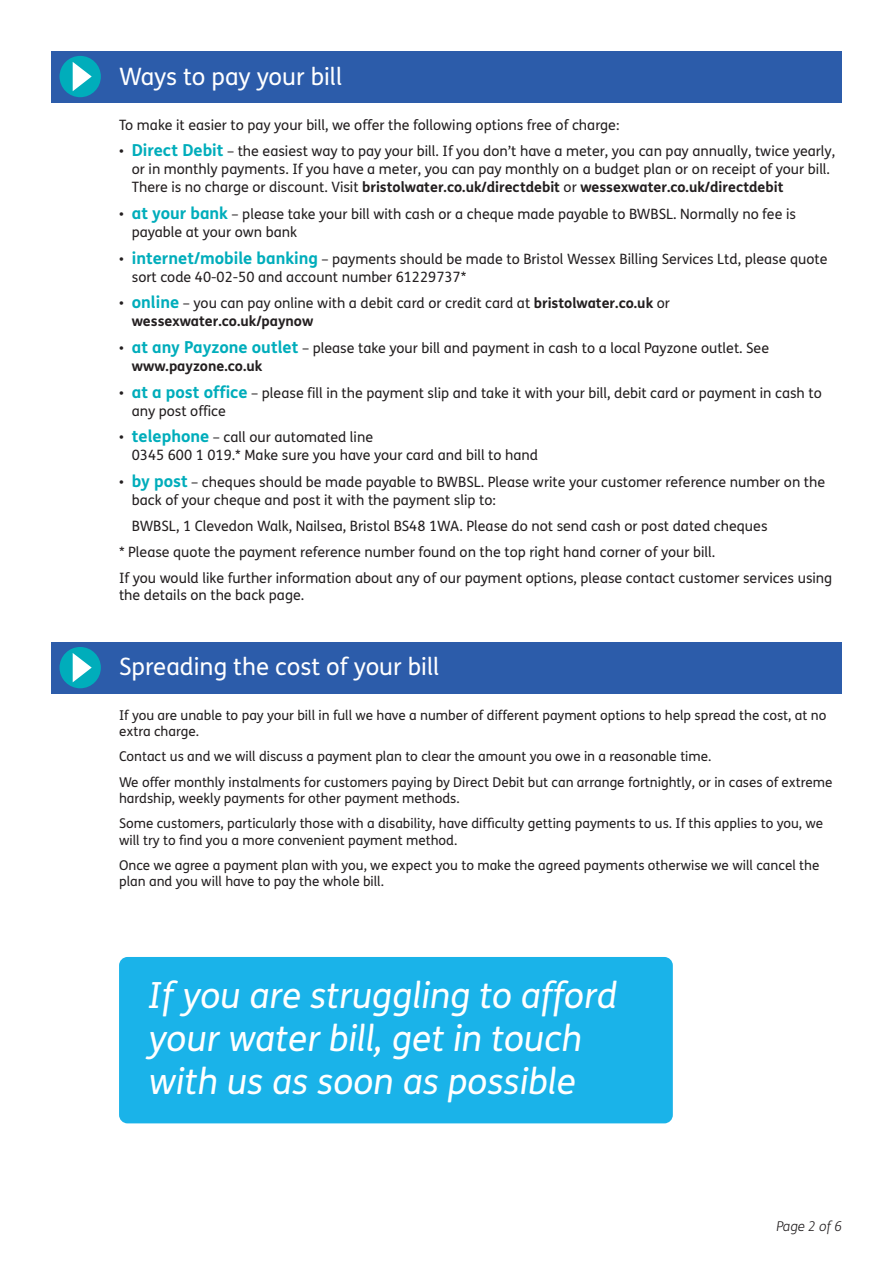
<style>
.page{position:relative;width:893px;height:1263px;background:#fff}
.page>*{position:absolute;margin:0;border:0;box-sizing:border-box;transform-origin:0 0}
.t1{font:italic 36px/43.2px "FS Me";color:#fff}
.t2{font:24px "FS Me";color:#fff}
.t3{font:14.25px/18px "FS Me";color:#231f20}
.t4{font:13.5px/25px "FS Me";color:#231f20}
.t5{font:italic 300 13.5px "FS Me";color:#231f20}
.s1{font-weight:700;font-size:16.5px;color:#00adbb}
.s2{font-weight:700}
</style>
<div class="page">
<div style="left:119px;top:957px;width:554px;height:166px;background:#1ab3e9;border-radius:9px"></div>
<div style="left:51px;top:51px;width:791px;height:51px;background:#2c5caa"></div>
<div style="left:60px;top:56px;width:41px;height:41px;background:#00adbb;border-radius:50%"></div>
<svg style="left:73px;top:62px;width:19px;height:29px"></svg>
<div style="left:51px;top:642px;width:791px;height:51px;background:#2c5caa"></div>
<div style="left:60px;top:647px;width:41px;height:41px;background:#00adbb;border-radius:50%"></div>
<svg style="left:73px;top:653px;width:19px;height:29px"></svg>
<h2 class="t2" style="left:119px;top:67px;width:225px">Ways to pay your bill</h2>
<p class="t3" style="left:119px;top:117px;width:502px">To make it easier to pay your bill, we offer the following options free of charge:</p>
<p class="t3" style="left:132px;top:144px;width:705px;text-indent:-13px">• <span class="s1">Direct Debit</span> – the easiest way to pay your bill. If you don’t have a meter, you can pay annually, twice yearly, or in monthly payments. If you have a meter, you can pay monthly on a budget plan or on receipt of your bill.<br>There is no charge or discount. Visit <span class="s2">bristolwater.co.uk/directdebit</span> or <span class="s2">wessexwater.co.uk/directdebit</span></p>
<p class="t3" style="left:132px;top:206px;width:666px;text-indent:-13px">• <span class="s1">at your bank</span> – please take your bill with cash or a cheque made payable to BWBSL. Normally no fee is payable at your own bank</p>
<p class="t3" style="left:132px;top:251px;width:697px;text-indent:-13px">• <span class="s1">internet/mobile banking</span> – payments should be made to Bristol Wessex Billing Services Ltd, please quote sort code 40-02-50 and account number 61229737*</p>
<p class="t3" style="left:132px;top:295px;width:540px;text-indent:-13px">• <span class="s1">online</span> – you can pay online with a debit card or credit card at <span class="s2">bristolwater.co.uk</span> or <span class="s2">wessexwater.co.uk/paynow</span></p>
<p class="t3" style="left:132px;top:340px;width:639px;text-indent:-13px">• <span class="s1">at any Payzone outlet</span> – please take your bill and payment in cash to a local Payzone outlet. See <span class="s2">www.payzone.co.uk</span></p>
<p class="t3" style="left:132px;top:385px;width:691px;text-indent:-13px">• <span class="s1">at a post office</span> – please fill in the payment slip and take it with your bill, debit card or payment in cash to any post office</p>
<p class="t3" style="left:132px;top:429px;width:408px;text-indent:-13px">• <span class="s1">telephone</span> – call our automated line<br>0345 600 1 019.* Make sure you have your card and bill to hand</p>
<p class="t3" style="left:132px;top:474px;width:695px;text-indent:-13px">• <span class="s1">by post</span> – cheques should be made payable to BWBSL. Please write your customer reference number on the back of your cheque and post it with the payment slip to:</p>
<p class="t3" style="left:119px;top:515px;width:715px;line-height:25.7px;text-indent:13px">BWBSL, 1 Clevedon Walk, Nailsea, Bristol BS48 1WA. Please do not send cash or post dated cheques<br>* Please quote the payment reference number found on the top right hand corner of your bill.<br>If you would like further information about any of our payment options, please contact customer services using</p>
<p class="t3" style="left:119px;top:587px;width:187px">the details on the back page.</p>
<h2 class="t2" style="left:119px;top:657px;width:322px">Spreading the cost of your bill</h2>
<p class="t4" style="left:119px;top:708px;width:709px;line-height:16.5px">If you are unable to pay your bill in full we have a number of different payment options to help spread the cost, at no extra charge.</p>
<p class="t4" style="left:119px;top:745px;width:715px">Contact us and we will discuss a payment plan to clear the amount you owe in a reasonable time.<br>We offer monthly instalments for customers paying by Direct Debit but can arrange fortnightly, or in cases of extreme</p>
<p class="t4" style="left:119px;top:787px;width:706px">hardship, weekly payments for other payment methods.<br>Some customers, particularly those with a disability, have difficulty getting payments to us. If this applies to you, we</p>
<p class="t4" style="left:119px;top:828px;width:702px">will try to find you a more convenient payment method.<br>Once we agree a payment plan with you, we expect you to make the agreed payments otherwise we will cancel the</p>
<p class="t4" style="left:119px;top:870px;width:266px">plan and you will have to pay the whole bill.</p>
<h1 class="t1" style="left:149px;top:977px;width:470px">If you are struggling to afford your water bill, get in touch with us as soon as possible</h1>
<p class="t5" style="left:776px;top:1218px;width:67px">Page 2 of 6</p>
</div>
